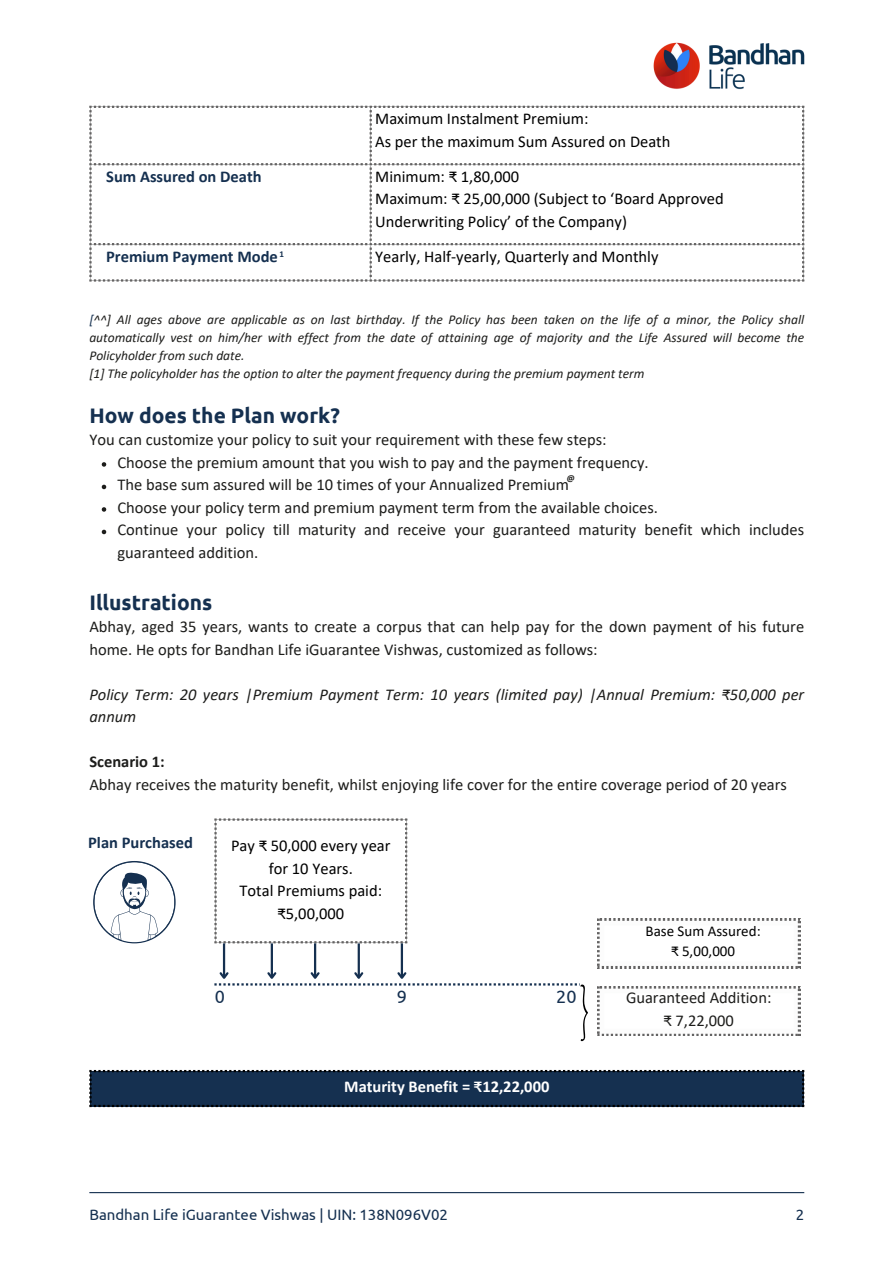
<style>
.page{position:relative;width:894px;height:1264px;background:#fff}
.page>*{position:absolute;margin:0;border:0;box-sizing:border-box;transform-origin:0 0}
.t1{font:700 21px "Ubuntu";color:#153050}
.t2{font:18px "Ubuntu";color:#153050}
.t3{font:16.5px/22.5px "Calibri";color:#1d1d1b}
.t4{font:16.5px/22.5px "Calibri";color:#000;text-align:center}
.t5{font:italic 16.5px/22.5px "Calibri";color:#1d1d1b}
.t6{font:700 16.5px "Calibri";color:#153050}
.t7{font:700 16.5px "Calibri";color:#fff}
.t8{font:15px "Ubuntu";color:#153050}
.t9{font:15px/20.2px "Calibri";color:#000;text-align:center}
.t10{font:italic 13.5px/18px "Calibri";color:#1d1d1b;text-align:justify}
.t11{font:700 9px "Calibri";color:#153050}
.t12{font:700 9px "Calibri";color:#1d1d1b}
.s1{color:#153050}
.s2{font-weight:700}
</style>
<div class="page">
<hr style="left:89px;top:1191px;width:715px;height:2px;background:#153050">
<img style="left:653px;top:43px;width:150px;height:47px">
<svg style="left:89px;top:106px;width:283px;height:175px"></svg>
<svg style="left:374px;top:106px;width:430px;height:175px"></svg>
<svg style="left:102px;top:462px;width:4px;height:4px"></svg>
<svg style="left:102px;top:484px;width:4px;height:5px"></svg>
<svg style="left:102px;top:507px;width:4px;height:4px"></svg>
<svg style="left:102px;top:529px;width:4px;height:5px"></svg>
<svg style="left:93px;top:861px;width:82px;height:82px"></svg>
<svg style="left:214px;top:818px;width:193px;height:125px"></svg>
<hr style="left:223px;top:943px;width:2px;height:34px;background:#153050">
<hr style="left:271px;top:943px;width:2px;height:34px;background:#153050">
<hr style="left:314px;top:943px;width:2px;height:34px;background:#153050">
<hr style="left:357px;top:943px;width:3px;height:34px;background:#153050">
<hr style="left:400px;top:943px;width:3px;height:34px;background:#153050">
<svg style="left:214px;top:970px;width:374px;height:71px"></svg>
<svg style="left:597px;top:986px;width:202px;height:49px"></svg>
<svg style="left:597px;top:918px;width:202px;height:50px"></svg>
<svg style="left:89px;top:1069px;width:715px;height:38px;background:#1c3451"></svg>
<p class="t4" style="left:375px;top:109px;width:215px">Maximum Instalment Premium:</p>
<p class="t4" style="left:375px;top:131px;width:296px">As per the maximum Sum Assured on Death</p>
<p class="t6" style="left:106px;top:169px;width:157px">Sum Assured on Death</p>
<p class="t4" style="left:375px;top:166px;width:145px">Minimum: ₹ 1,80,000</p>
<p class="t4" style="left:375px;top:189px;width:350px;text-align:left">Maximum: ₹ 25,00,000 (Subject to ‘Board Approved<br>Underwriting Policy’ of the Company)</p>
<p class="t6" style="left:106px;top:249px;width:173px">Premium Payment Mode</p>
<p class="t4" style="left:375px;top:246px;width:285px">Yearly, Half-yearly, Quarterly and Monthly</p>
<h1 class="t11" style="left:279px;top:251px;width:6px">1</h1>
<p class="t10" style="left:89px;top:311px;width:716px"><span class="s1">[</span>^^] All ages above are applicable as on last birthday. If the Policy has been taken on the life of a minor, the Policy shall automatically vest on him/her with effect from the date of attaining age of majority and the Life Assured will become the Policyholder from such date.</p>
<p class="t10" style="left:89px;top:365px;width:556px">[1] The policyholder has the option to alter the payment frequency during the premium payment term</p>
<p class="t1" style="left:89px;top:403px;width:252px">How does the Plan work?</p>
<p class="t3" style="left:89px;top:430px;width:518px">You can customize your policy to suit your requirement with these few steps:</p>
<h2 class="t3" style="left:117px;top:452px;width:532px">Choose the premium amount that you wish to pay and the payment frequency.</h2>
<p class="t3" style="left:117px;top:475px;width:453px">The base sum assured will be 10 times of your Annualized Premium</p>
<p class="t3" style="left:117px;top:497px;width:542px">Choose your policy term and premium payment term from the available choices.</p>
<p class="t3" style="left:117px;top:520px;width:688px">Continue your policy till maturity and receive your guaranteed maturity benefit which includes guaranteed addition.</p>
<p class="t1" style="left:89px;top:590px;width:124px">Illustrations</p>
<p class="t3" style="left:89px;top:616px;width:716px">Abhay, aged 35 years, wants to create a corpus that can help pay for the down payment of his future home. He opts for Bandhan Life iGuarantee Vishwas, customized as follows:</p>
<h2 class="t5" style="left:89px;top:684px;width:716px">Policy Term: 20 years |Premium Payment Term: 10 years (limited pay) |Annual Premium: ₹50,000 per annum</h2>
<h2 class="t3" style="left:89px;top:751px;width:699px"><span class="s2">Scenario 1:<br></span>Abhay receives the maturity benefit, whilst enjoying life cover for the entire coverage period of 20 years</h2>
<p class="t12" style="left:566px;top:474px;width:10px">@</p>
<h2 class="t6" style="left:88px;top:836px;width:106px">Plan Purchased</h2>
<p class="t4" style="left:231px;top:835px;width:161px">Pay ₹ 50,000 every year for 10 Years.</p>
<p class="t4" style="left:239px;top:880px;width:144px">Total Premiums paid: ₹5,00,000</p>
<h2 class="t9" style="left:645px;top:921px;width:117px">Base Sum Assured: ₹ 5,00,000</h2>
<p class="t2" style="left:215px;top:985px;width:12px">0</p>
<p class="t2" style="left:396px;top:985px;width:12px">9</p>
<p class="t2" style="left:556px;top:985px;width:22px">20</p>
<p class="t3" style="left:625px;top:987px;width:147px;text-align:center">Guaranteed Addition: ₹ 7,22,000</p>
<p class="t7" style="left:344px;top:1080px;width:206px">Maturity Benefit = ₹12,22,000</p>
<p class="t8" style="left:89px;top:1205px;width:360px">Bandhan Life iGuarantee Vishwas | UIN: 138N096V02</p>
<h2 class="t8" style="left:795px;top:1205px;width:10px">2</h2>
</div>
